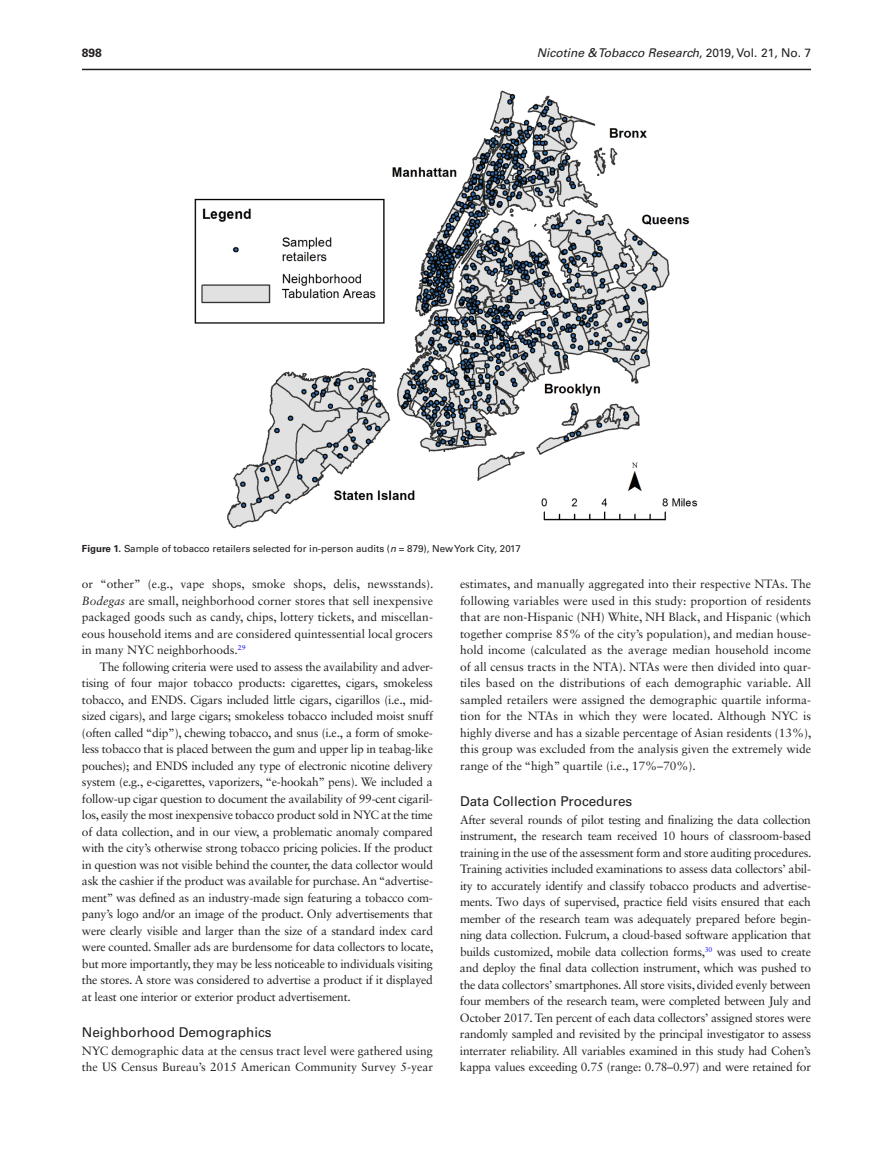
<style>
.page{position:relative;width:893px;height:1174px;background:#fff}
.page>*{position:absolute;margin:0;border:0;box-sizing:border-box;transform-origin:0 0}
.t1{font:13.5px "Univers LT Std";color:#231f20}
.t2{font:12px/16.5px "Sabon LT Std";color:#231f20;text-align:justify}
.t3{font:italic 12px "Univers LT Std";color:#231f20}
.t4{font:700 12px "Univers LT Std";color:#231f20}
.t5{font:9.75px "Univers LT Std";color:#231f20}
.s1{font-style:normal}
.s2{font-weight:700}
.s3{font-style:italic}
</style>
<div class="page">
<hr style="left:82px;top:69px;width:729px;height:1px;background:#231f20">
<img style="left:194px;top:90px;width:504px;height:438px">
<p class="t4" style="left:82px;top:45px;width:22px">898</p>
<p class="t3" style="left:537px;top:45px;width:276px">Nicotine &amp; Tobacco Research<span class="s1">, 2019, Vol. 21, No. 7</span></p>
<p class="t5" style="left:82px;top:543px;width:440px"><span class="s2">Figure 1.</span> Sample of tobacco retailers selected for in-person audits (<span class="s3">n</span> = 879), New York City, 2017</p>
<p class="t2" style="left:82px;top:575px;width:353px">or “other” (e.g., vape shops, smoke shops, delis, newsstands).<br><span class="s3">Bodegas</span> are small, neighborhood corner stores that sell inexpensive packaged goods such as candy, chips, lottery tickets, and miscellan&shy;eous household items and are considered quintessential local grocers in many NYC neighborhoods.<sup>29</sup></p>
<p class="t2" style="left:82px;top:658px;width:353px;text-indent:18px">The following criteria were used to assess the availability and adver&shy;tising of four major tobacco products: cigarettes, cigars, smokeless tobacco, and ENDS. Cigars included little cigars, cigarillos (i.e., mid&shy;sized cigars), and large cigars; smokeless tobacco included moist snuff (often called “dip”), chewing tobacco, and snus (i.e., a form of smoke&shy;less tobacco that is placed between the gum and upper lip in teabag-like pouches); and ENDS included any type of electronic nicotine delivery system (e.g., e-cigarettes, vaporizers, “e-hookah” pens). We included a follow-up cigar question to document the availability of 99-cent cigaril&shy;los, easily the most inexpensive tobacco product sold in NYC at the time of data collection, and in our view, a problematic anomaly compared with the city’s otherwise strong tobacco pricing policies. If the product in question was not visible behind the counter, the data collector would ask the cashier if the product was available for purchase. An “advertise&shy;ment” was defined as an industry-made sign featuring a tobacco com&shy;pany’s logo and/or an image of the product. Only advertisements that were clearly visible and larger than the size of a standard index card were counted. Smaller ads are burdensome for data collectors to locate, but more importantly, they may be less noticeable to individuals visiting the stores. A store was considered to advertise a product if it displayed at least one interior or exterior product advertisement.</p>
<p class="t1" style="left:82px;top:1024px;width:191px">Neighborhood Demographics</p>
<p class="t2" style="left:82px;top:1042px;width:353px">NYC demographic data at the census tract level were gathered using the US Census Bureau’s 2015 American Community Survey 5-year</p>
<p class="t2" style="left:460px;top:575px;width:353px">estimates, and manually aggregated into their respective NTAs. The following variables were used in this study: proportion of residents that are non-Hispanic (NH) White, NH Black, and Hispanic (which together comprise 85% of the city’s population), and median house&shy;hold income (calculated as the average median household income of all census tracts in the NTA). NTAs were then divided into quar&shy;tiles based on the distributions of each demographic variable. All sampled retailers were assigned the demographic quartile informa&shy;tion for the NTAs in which they were located. Although NYC is highly diverse and has a sizable percentage of Asian residents (13%), this group was excluded from the analysis given the extremely wide range of the “high” quartile (i.e., 17%–70%).</p>
<p class="t1" style="left:460px;top:793px;width:174px">Data Collection Procedures</p>
<p class="t2" style="left:460px;top:811px;width:353px">After several rounds of pilot testing and finalizing the data collection instrument, the research team received 10 hours of classroom-based training in the use of the assessment form and store auditing procedures.<br>Training activities included examinations to assess data collectors’ abil&shy;ity to accurately identify and classify tobacco products and advertise&shy;ments. Two days of supervised, practice field visits ensured that each member of the research team was adequately prepared before begin&shy;ning data collection. Fulcrum, a cloud-based software application that builds customized, mobile data collection forms,<sup>30</sup> was used to create and deploy the final data collection instrument, which was pushed to the data collectors’ smartphones. All store visits, divided evenly between four members of the research team, were completed between July and October 2017. Ten percent of each data collectors’ assigned stores were randomly sampled and revisited by the principal investigator to assess interrater reliability. All variables examined in this study had Cohen’s kappa values exceeding 0.75 (range: 0.78–0.97) and were retained for</p>
</div>
